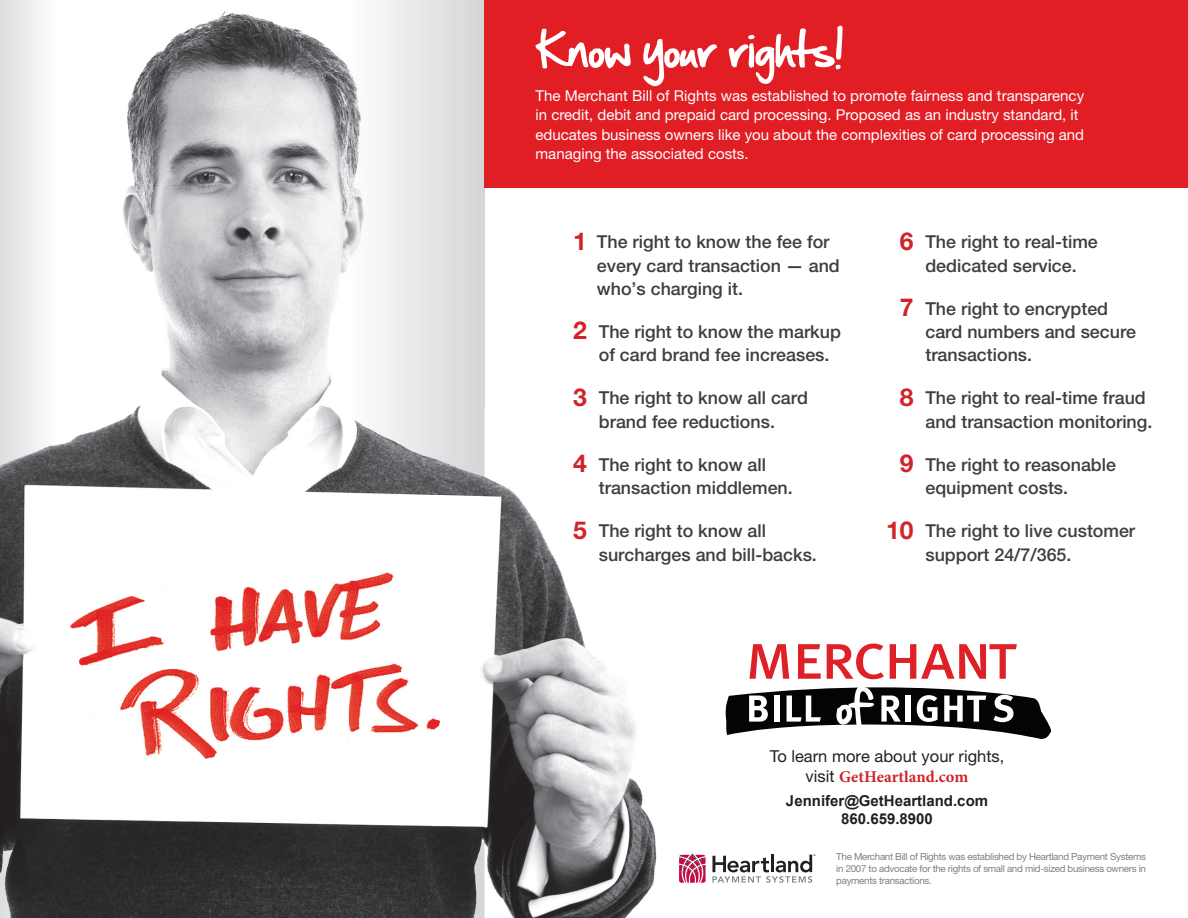
<style>
.page{position:relative;width:1188px;height:918px;background:#fff}
.page>*{position:absolute;margin:0;border:0;box-sizing:border-box;transform-origin:0 0}
.t1{font:500 17.85px/23.4px "Helvetica Neue LT Std";color:#3e3e3f}
.t2{font:16.5px "Helvetica Neue LT Std";color:#231f20}
.t3{font:700 16.5px "Minion Pro";color:#d1232a}
.t4{font:15px/19.5px "Helvetica Neue LT Std";color:#fff}
.t5{font:700 15px/18px "Arial";color:#231f20;text-align:center}
.t6{font:9.75px/11.7px "Helvetica Neue LT Std";letter-spacing:-.03em;color:#7e8083;text-align:justify}
.s1{font-weight:700;font-size:24.75px;color:#d1232a}
.s2{font-family:"Helvetica Neue LT Std";font-weight:400;color:#231f20}
</style>
<div class="page">
<img style="left:484px;top:188px;width:173px;height:730px">
<img style="left:0;top:0;width:484px;height:612px">
<img style="left:0;top:612px;width:107px;height:306px">
<img style="left:431px;top:664px;width:53px;height:254px">
<img style="left:107px;top:819px;width:324px;height:99px">
<img style="left:71px;top:573px;width:369px;height:186px">
<svg style="left:750px;top:644px;width:39px;height:35px"></svg>
<svg style="left:798px;top:644px;width:23px;height:35px"></svg>
<svg style="left:827px;top:644px;width:57px;height:35px"></svg>
<svg style="left:890px;top:644px;width:127px;height:35px"></svg>
<svg style="left:725px;top:687px;width:326px;height:52px"></svg>
<svg style="left:679px;top:853px;width:137px;height:30px"></svg>
<div style="left:484px;top:0;width:704px;height:188px;background:#e21e25"></div>
<svg style="left:536px;top:26px;width:306px;height:60px"></svg>
<p class="t4" style="left:536px;top:85px;width:550px">The Merchant Bill of Rights was established to promote fairness and transparency in credit, debit and prepaid card processing. Proposed as an industry standard, it educates business owners like you about the complexities of card processing and managing the associated costs.</p>
<p class="t1" style="left:597px;top:230px;width:244px;text-indent:-24px"><span class="s1">1</span> The right to know the fee for every card transaction — and who’s charging it.</p>
<p class="t1" style="left:599px;top:320px;width:244px;text-indent:-26px"><span class="s1">2</span> The right to know the markup of card brand fee increases.</p>
<p class="t1" style="left:573px;top:386px;width:236px;text-align:center"><span class="s1">3</span> The right to know all card brand fee reductions.</p>
<p class="t1" style="left:599px;top:453px;width:195px;text-indent:-26px"><span class="s1">4</span> The right to know all transaction middlemen.</p>
<p class="t1" style="left:599px;top:519px;width:220px;text-indent:-26px"><span class="s1">5</span> The right to know all surcharges and bill-backs.</p>
<p class="t1" style="left:900px;top:230px;width:200px;text-align:center"><span class="s1">6</span> The right to real-time dedicated service.</p>
<p class="t1" style="left:925px;top:296px;width:212px;text-indent:-26px"><span class="s1">7</span> The right to encrypted card numbers and secure transactions.</p>
<p class="t1" style="left:925px;top:386px;width:229px;text-indent:-26px"><span class="s1">8</span> The right to real-time fraud and transaction monitoring.</p>
<p class="t1" style="left:925px;top:453px;width:192px;text-indent:-26px"><span class="s1">9</span> The right to reasonable equipment costs.</p>
<p class="t1" style="left:925px;top:519px;width:211px;text-indent:-39px"><span class="s1">10</span> The right to live customer support 24/7/365.</p>
<p class="t2" style="left:770px;top:746px;width:236px">To learn more about your rights,</p>
<p class="t3" style="left:806px;top:765px;width:164px"><span class="s2">visit</span> GetHeartland.com</p>
<p class="t5" style="left:786px;top:792px;width:204px">Jennifer@GetHeartland.com<br>860.659.8900</p>
<p class="t6" style="left:836px;top:851px;width:311px">The Merchant Bill of Rights was established by Heartland Payment Systems in 2007 to advocate for the rights of small and mid-sized business owners in payments transactions.</p>
</div>
